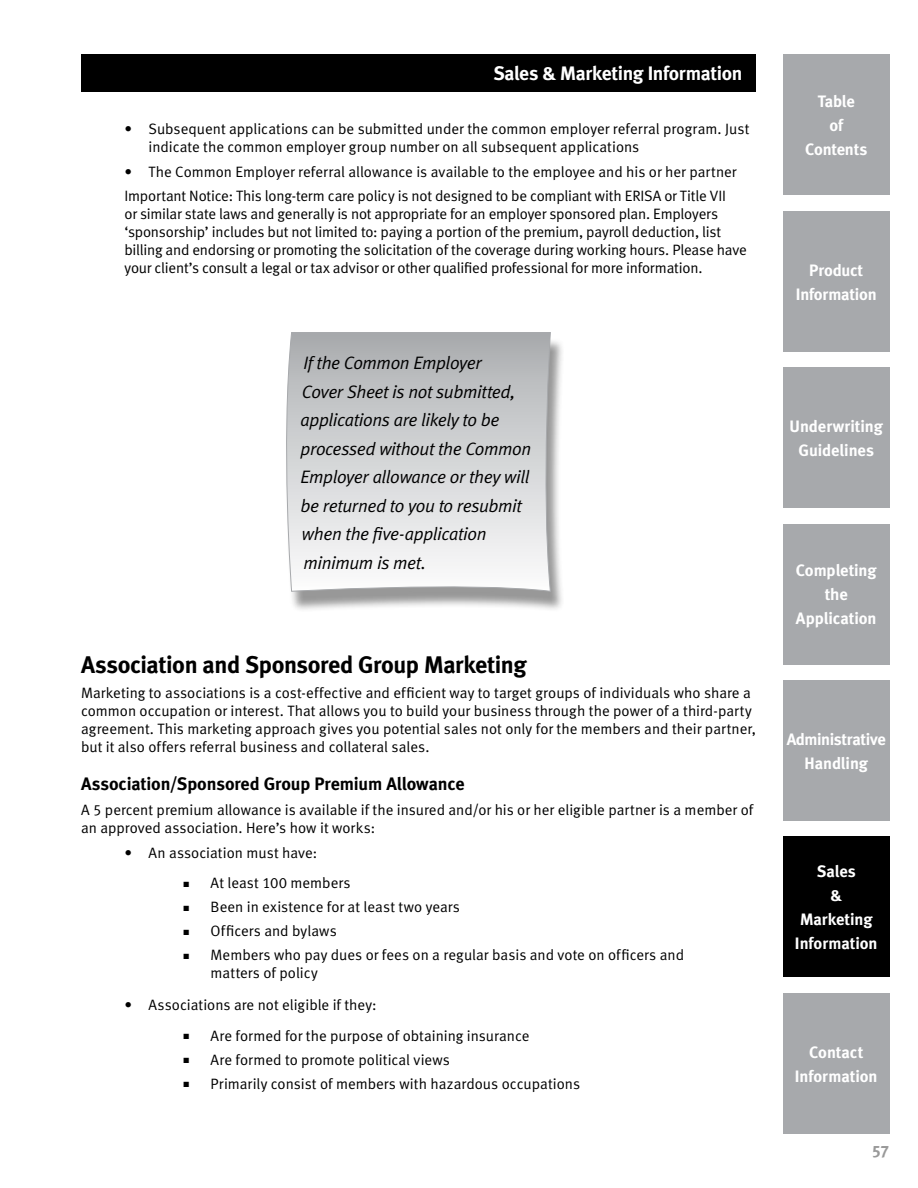
<style>
.page{position:relative;width:918px;height:1188px;background:#fff}
.page>*{position:absolute;margin:0;border:0;box-sizing:border-box;transform-origin:0 0}
.t1{font:24px "Meta Bold LF";letter-spacing:-.02em;color:#000}
.t2{font:19.5px "Meta Bold LF";letter-spacing:-.02em;color:#fff}
.t3{font:italic 18px/28.5px "Meta Normal LF";letter-spacing:-.02em;color:#000}
.t4{font:18px "Meta Bold LF";letter-spacing:-.005em;color:#000}
.t5{font:16.5px/24px "Meta Bold LF";letter-spacing:-.005em;color:#fff;text-align:center}
.t6{font:16.5px "Meta Bold LF";color:#999}
.t7{font:15px/18px "Meta Normal LF";color:#000}
</style>
<div class="page">
<div style="left:81px;top:54px;width:675px;height:37px;background:#000"></div>
<div style="left:783px;top:211px;width:107px;height:141px;background:#a7a9ac"></div>
<div style="left:783px;top:367px;width:107px;height:141px;background:#a7a9ac"></div>
<div style="left:783px;top:524px;width:107px;height:140px;background:#a7a9ac"></div>
<div style="left:783px;top:680px;width:107px;height:141px;background:#a7a9ac"></div>
<div style="left:783px;top:836px;width:107px;height:141px;background:#000"></div>
<div style="left:783px;top:993px;width:107px;height:141px;background:#a7a9ac"></div>
<div style="left:783px;top:54px;width:107px;height:141px;background:#a7a9ac"></div>
<div style="left:285px;top:338px;width:280px;height:275px;background:#000;opacity:.41"></div>
<svg style="left:285px;top:332px;width:266px;height:260px"></svg>
<h2 class="t2" style="left:493px;top:62px;width:251px">Sales &amp; Marketing Information</h2>
<p class="t7" style="left:148px;top:120px;width:602px;text-indent:-24px">• Subsequent applications can be submitted under the common employer referral program. Just indicate the common employer group number on all subsequent applications</p>
<p class="t7" style="left:124px;top:159px;width:614px;line-height:24.8px">• The Common Employer referral allowance is available to the employee and his or her partner<br>Important Notice: This long-term care policy is not designed to be compliant with ERISA or Title VII</p>
<p class="t7" style="left:124px;top:205px;width:624px">or similar state laws and generally is not appropriate for an employer sponsored plan. Employers ‘sponsorship’ includes but not limited to: paying a portion of the premium, payroll deduction, list billing and endorsing or promoting the solicitation of the coverage during working hours. Please have your client’s consult a legal or tax advisor or other qualified professional for more information.</p>
<p class="t3" style="left:300px;top:349px;width:232px">If the Common Employer<br>Cover Sheet is not submitted, applications are likely to be processed without the Common<br>Employer allowance or they will be returned to you to resubmit when the five-application minimum is met.</p>
<h1 class="t1" style="left:81px;top:650px;width:447px">Association and Sponsored Group Marketing</h1>
<p class="t7" style="left:81px;top:683px;width:677px">Marketing to associations is a cost-effective and efficient way to target groups of individuals who share a common occupation or interest. That allows you to build your business through the power of a third-party agreement. This marketing approach gives you potential sales not only for the members and their partner, but it also offers referral business and collateral sales.</p>
<p class="t4" style="left:81px;top:773px;width:385px">Association/Sponsored Group Premium Allowance</p>
<p class="t7" style="left:81px;top:800px;width:674px">A 5 percent premium allowance is available if the insured and/or his or her eligible partner is a member of an approved association. Here’s how it works:</p>
<p class="t7" style="left:124px;top:843px;width:194px">• An association must have:</p>
<p class="t7" style="left:184px;top:874px;width:168px">■ At least 100 members</p>
<p class="t7" style="left:184px;top:898px;width:278px">■ Been in existence for at least two years</p>
<p class="t7" style="left:184px;top:922px;width:155px">■ Officers and bylaws</p>
<p class="t7" style="left:211px;top:946px;width:475px;text-indent:-27px">■ Members who pay dues or fees on a regular basis and vote on officers and matters of policy</p>
<p class="t7" style="left:125px;top:995px;width:254px">• Associations are not eligible if they:</p>
<p class="t7" style="left:184px;top:1026px;width:347px">■ Are formed for the purpose of obtaining insurance</p>
<p class="t7" style="left:184px;top:1050px;width:268px">■ Are formed to promote political views</p>
<p class="t7" style="left:184px;top:1074px;width:398px">■ Primarily consist of members with hazardous occupations</p>
<p class="t5" style="left:805px;top:89px;width:64px">Table<br>of<br>Contents</p>
<p class="t5" style="left:796px;top:258px;width:82px">Product<br>Information</p>
<p class="t5" style="left:790px;top:414px;width:95px">Underwriting<br>Guidelines</p>
<p class="t5" style="left:796px;top:558px;width:82px">Completing the<br>Application</p>
<p class="t5" style="left:787px;top:727px;width:101px">Administrative<br>Handling</p>
<p class="t5" style="left:795px;top:859px;width:84px">Sales<br>&amp;<br>Marketing<br>Information</p>
<p class="t5" style="left:795px;top:1040px;width:84px">Contact<br>Information</p>
<p class="t6" style="left:872px;top:1141px;width:19px">57</p>
</div>
